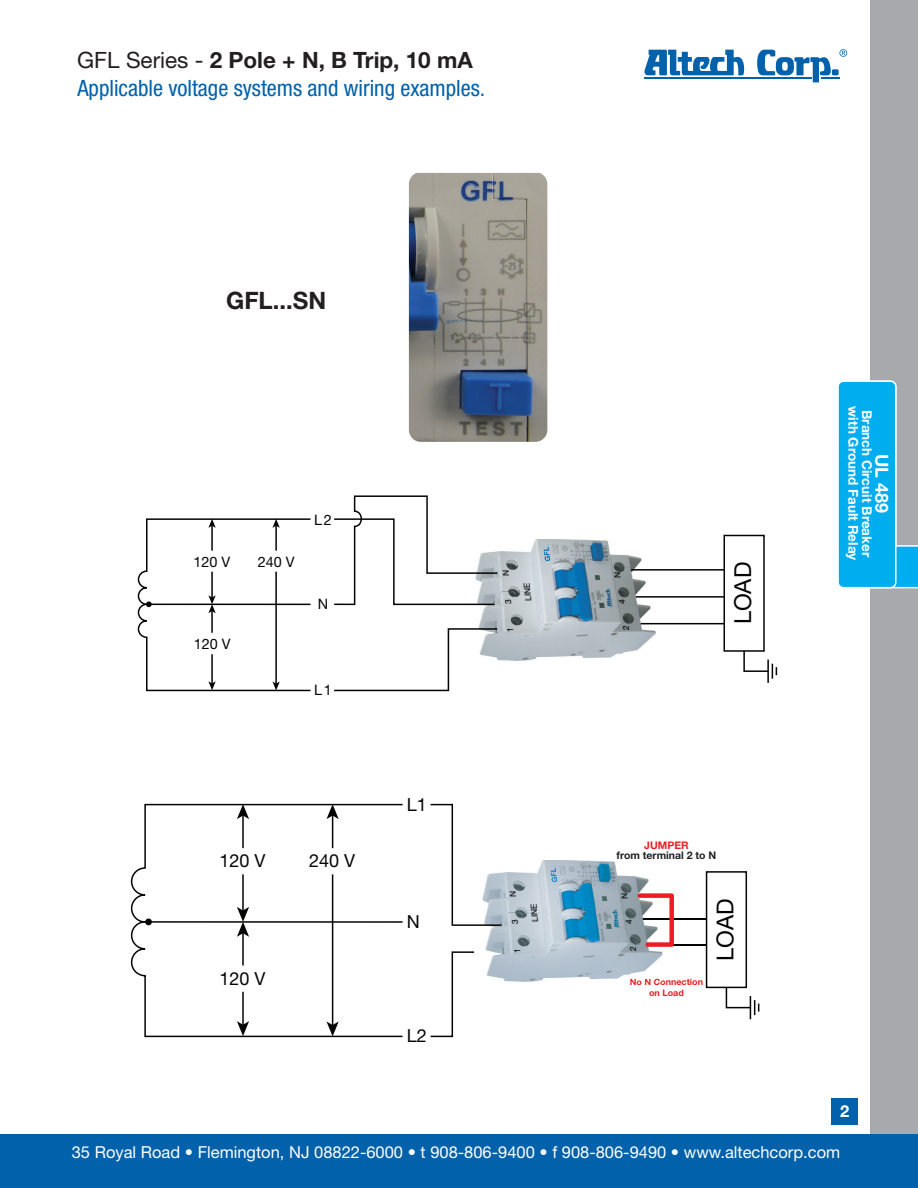
<style>
.page{position:relative;width:918px;height:1188px;background:#fff}
.page>*{position:absolute;margin:0;border:0;box-sizing:border-box;transform-origin:0 0}
.t1{font:700 24px "Helvetica Neue";color:#231f20}
.t2{font:23.4px "Helvetica Neue";color:#040503}
.t3{font:condensed 22.5px "Helvetica Neue";color:#0161aa}
.t4{font:700 22.5px "Helvetica Neue";color:#231f20}
.t5{font:18px "Helvetica Neue";color:#040503}
.t6{font:700 18px "Helvetica Neue";color:#fff}
.t7{font:16.5px "Helvetica Neue";color:#fff}
.t8{font:700 16.5px "Helvetica Neue";color:#fff}
.t9{font:14.4px "Helvetica Neue";color:#040503}
.t10{font:700 13.5px/13.5px "Helvetica Neue";color:#fff}
.t11{font:700 10.5px "Helvetica Neue";color:#231f20}
.t12{font:700 10.5px "Helvetica Neue";color:#ee1d23}
.t13{font:700 9px/10.8px "Helvetica Neue";color:#ee1d23;text-align:center}
.t14{font:8.4px "Helvetica Neue";color:#040503}
.s1{font-weight:400}
</style>
<div class="page">
<svg style="left:644px;top:50px;width:101px;height:25px"></svg>
<hr style="left:644px;top:77px;width:168px;height:2px;background:#0161aa">
<svg style="left:757px;top:49px;width:90px;height:33px"></svg>
<div style="left:870px;top:0;width:48px;height:1153px;background:#a8a9ad"></div>
<div style="left:0;top:1134px;width:918px;height:54px;background:#0161aa"></div>
<svg style="left:870px;top:545px;width:48px;height:44px"></svg>
<div style="left:838px;top:381px;width:58px;height:207px;background:#00aeef;border-radius:5px"></div>
<div style="left:837px;top:380px;width:60px;height:208px;border:2px solid #fff;border-radius:5px"></div>
<div style="left:831px;top:1098px;width:27px;height:27px;background:#0161aa"></div>
<img style="left:409px;top:173px;width:138px;height:269px">
<img style="left:479px;top:539px;width:177px;height:121px">
<svg style="left:334px;top:627px;width:165px;height:65px"></svg>
<svg style="left:137px;top:518px;width:174px;height:174px"></svg>
<hr style="left:641px;top:623px;width:83px;height:1px;background:#040503">
<hr style="left:636px;top:596px;width:88px;height:2px;background:#040503">
<hr style="left:631px;top:569px;width:93px;height:2px;background:#040503">
<hr style="left:767px;top:660px;width:2px;height:23px;background:#040503">
<svg style="left:743px;top:652px;width:34px;height:27px"></svg>
<div style="left:724px;top:535px;width:41px;height:117px;border:2px solid #040503"></div>
<hr style="left:622px;top:944px;width:85px;height:1px;background:#040503">
<hr style="left:618px;top:918px;width:89px;height:2px;background:#040503">
<svg style="left:725px;top:986px;width:34px;height:33px"></svg>
<div style="left:706px;top:871px;width:41px;height:117px;border:2px solid #040503"></div>
<img style="left:485px;top:860px;width:177px;height:121px">
<img style="left:630px;top:979px;width:32px;height:2px">
<svg style="left:430px;top:803px;width:73px;height:124px"></svg>
<svg style="left:430px;top:951px;width:45px;height:87px"></svg>
<svg style="left:130px;top:803px;width:273px;height:235px"></svg>
<svg style="left:614px;top:573px;width:7px;height:4px"></svg>
<svg style="left:334px;top:495px;width:177px;height:111px"></svg>
<svg style="left:507px;top:629px;width:7px;height:2px"></svg>
<svg style="left:623px;top:626px;width:6px;height:4px"></svg>
<svg style="left:619px;top:599px;width:6px;height:4px"></svg>
<svg style="left:510px;top:891px;width:6px;height:5px"></svg>
<svg style="left:512px;top:920px;width:6px;height:4px"></svg>
<svg style="left:514px;top:950px;width:6px;height:2px"></svg>
<svg style="left:621px;top:891px;width:55px;height:60px"></svg>
<h3 class="t4" style="left:77px;top:46px;width:397px"><span class="s1">GFL Series -</span> 2 Pole + N, B Trip, 10 mA</h3>
<h3 class="t3" style="left:77px;top:75px;width:409px">Applicable voltage systems and wiring examples.</h3>
<h1 class="t1" style="left:226px;top:285px;width:102px">GFL...SN</h1>
<p class="t9" style="left:193px;top:553px;width:38px">120 V</p>
<p class="t9" style="left:194px;top:635px;width:38px">120 V</p>
<p class="t9" style="left:258px;top:553px;width:38px">240 V</p>
<p class="t9" style="left:314px;top:511px;width:19px">L2</p>
<p class="t9" style="left:318px;top:596px;width:12px">N</p>
<p class="t9" style="left:314px;top:681px;width:19px">L1</p>
<p class="t5" style="left:220px;top:850px;width:48px">120 V</p>
<p class="t5" style="left:220px;top:968px;width:48px">120 V</p>
<p class="t5" style="left:309px;top:850px;width:48px">240 V</p>
<p class="t5" style="left:407px;top:793px;width:22px">L1</p>
<p class="t5" style="left:407px;top:910px;width:14px">N</p>
<p class="t5" style="left:407px;top:1025px;width:22px">L2</p>
<p class="t14" style="left:523px;top:601px;width:20px;rotate:-95deg">LINE</p>
<h2 class="t2" style="left:729px;top:624px;width:64px;rotate:-90deg">LOAD</h2>
<p class="t14" style="left:530px;top:922px;width:20px;rotate:-95deg">LINE</p>
<p class="t12" style="left:644px;top:839px;width:46px">JUMPER</p>
<p class="t11" style="left:617px;top:849px;width:101px">from terminal 2 to N</p>
<p class="t13" style="left:630px;top:977px;width:75px">No N Connection on Load</p>
<h2 class="t2" style="left:711px;top:961px;width:64px;rotate:-90deg">LOAD</h2>
<p class="t10" style="left:874px;top:406px;width:156px;rotate:90deg">Branch Circuit Breaker with Ground Fault Relay</p>
<p class="t6" style="left:893px;top:454px;width:61px;rotate:90deg">UL 489</p>
<p class="t8" style="left:840px;top:1101px;width:11px">2</p>
<p class="t7" style="left:72px;top:1142px;width:770px">35 Royal Road • Flemington, NJ 08822-6000 • t 908-806-9400 • f 908-806-9490 • www.altechcorp.com</p>
</div>
